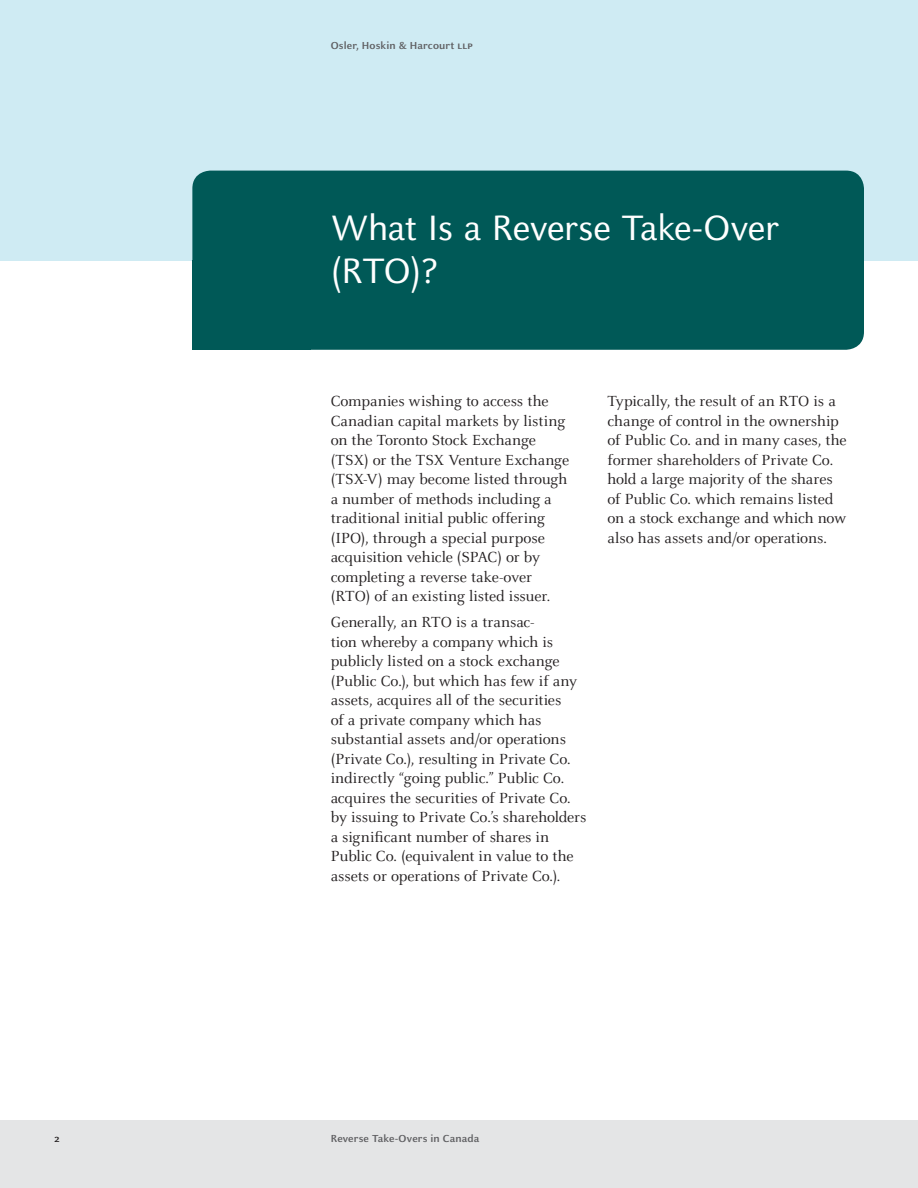
<style>
.page{position:relative;width:918px;height:1188px;background:#fff}
.page>*{position:absolute;margin:0;border:0;box-sizing:border-box;transform-origin:0 0}
.t1{font:39px/43.5px "Celeste Sans";letter-spacing:-.02em;color:#fff}
.t2{font:16.2px/19.5px "Celeste";letter-spacing:-.005em;color:#231f20}
.t3{font:700 11.25px "Celeste Sans";letter-spacing:.015em;color:#5f5f62}
.t4{font:700 11.25px "Celeste Sans";color:#231f20}
.s1{font-family:"Celeste Sans SC"}
</style>
<div class="page">
<div style="left:0;top:1120px;width:918px;height:68px;background:#e4e5e6"></div>
<div style="left:0;top:0;width:918px;height:260px;background:#cfebf3"></div>
<div style="left:192px;top:171px;width:672px;height:179px;background:#005957;border-radius:18px"></div>
<div style="left:192px;top:260px;width:118px;height:90px;background:#005957"></div>
<p class="t3" style="left:331px;top:38px;width:143px">Osler, Hoskin &amp; Harcourt <span class="s1">llp</span></p>
<h1 class="t1" style="left:331px;top:205px;width:449px">What Is a Reverse Take-Over (RTO)?</h1>
<p class="t2" style="left:331px;top:392px;width:240px">Companies wishing to access the Canadian capital markets by listing on the Toronto Stock Exchange (TSX) or the TSX Venture Exchange (TSX-V) may become listed through a number of methods including a traditional initial public offering (IPO), through a special purpose acquisition vehicle (SPAC) or by completing a reverse take-over (RTO) of an existing listed issuer.</p>
<p class="t2" style="left:331px;top:613px;width:257px">Generally, an RTO is a transac-<br>tion whereby a company which is publicly listed on a stock exchange (Public Co.), but which has few if any assets, acquires all of the securities<br>of a private company which has substantial assets and/or operations (Private Co.), resulting in Private Co. indirectly “going public.” Public Co. acquires the securities of Private Co. by issuing to Private Co.’s shareholders a significant number of shares in Public Co. (equivalent in value to the assets or operations of Private Co.).</p>
<p class="t2" style="left:608px;top:392px;width:241px">Typically, the result of an RTO is a change of control in the ownership of Public Co. and in many cases, the former shareholders of Private Co. hold a large majority of the shares of Public Co. which remains listed on a stock exchange and which now also has assets and/or operations.</p>
<p class="t4" style="left:54px;top:1132px;width:7px">2</p>
<p class="t3" style="left:331px;top:1132px;width:150px">Reverse Take-Overs in Canada</p>
</div>
